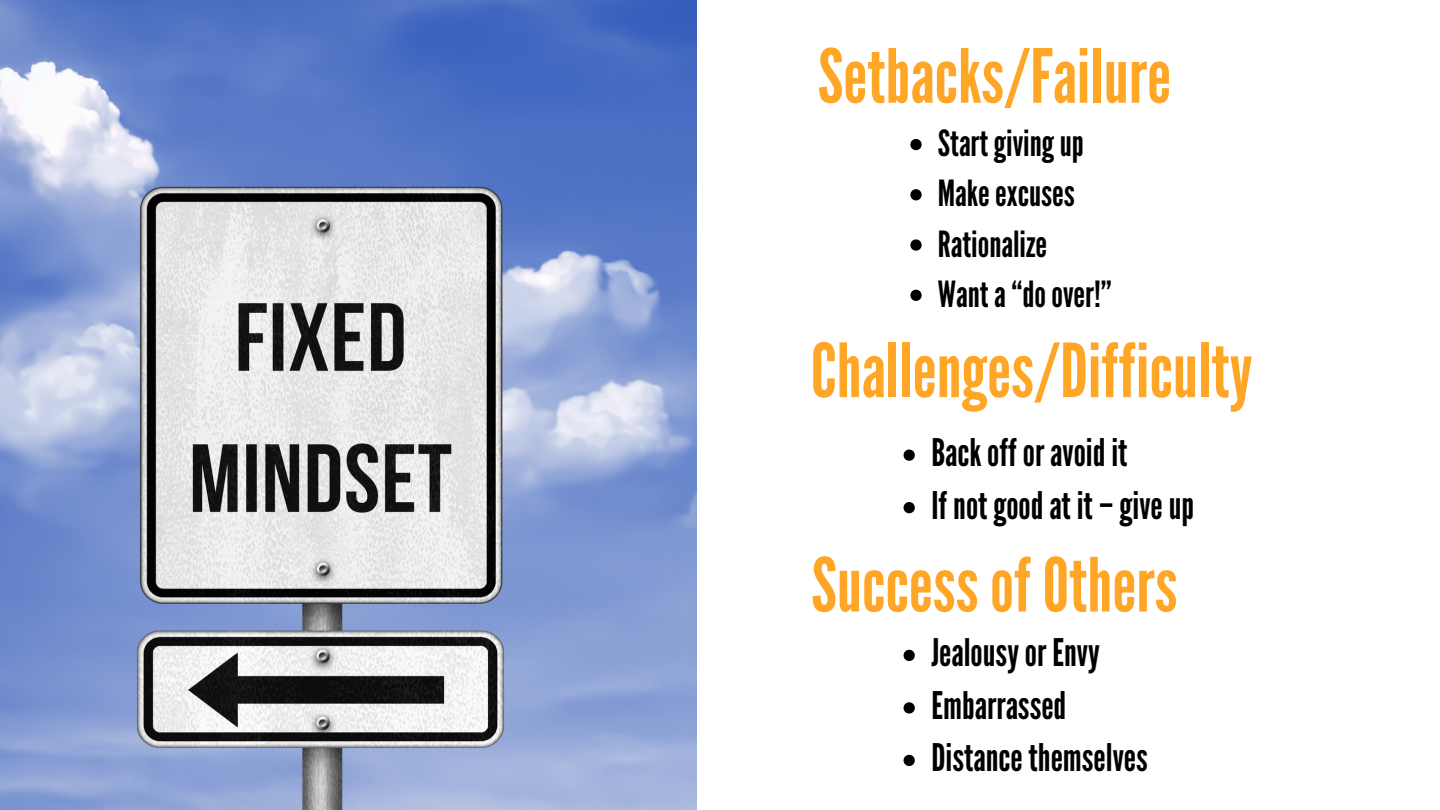
<style>
.page{position:relative;width:1440px;height:810px;background:#fff}
.page>*{position:absolute;margin:0;border:0;box-sizing:border-box;transform-origin:0 0}
.t1{font:74.4px "League Gothic";color:#ffa626}
.t2{font:38px/52.5px "League Gothic";color:#000}
.t3{font:36px/50.3px "League Gothic";color:#000}
</style>
<div class="page">
<img style="left:0;top:0;width:697px;height:810px">
<svg style="left:910px;top:139px;width:12px;height:11px"></svg>
<svg style="left:910px;top:189px;width:12px;height:11px"></svg>
<svg style="left:910px;top:239px;width:12px;height:12px"></svg>
<svg style="left:910px;top:290px;width:12px;height:11px"></svg>
<svg style="left:904px;top:450px;width:11px;height:11px"></svg>
<svg style="left:904px;top:502px;width:11px;height:11px"></svg>
<svg style="left:904px;top:650px;width:11px;height:11px"></svg>
<svg style="left:904px;top:702px;width:11px;height:12px"></svg>
<svg style="left:904px;top:755px;width:11px;height:11px"></svg>
<h1 class="t1" style="left:818px;top:32px;width:355px">Setbacks/Failure</h1>
<p class="t3" style="left:938px;top:118px;width:176px">Start giving up<br>Make excuses<br>Rationalize<br>Want a “do over!”</p>
<h1 class="t1" style="left:811px;top:326px;width:443px">Challenges/Difficulty</h1>
<p class="t2" style="left:931px;top:426px;width:264px">Back off or avoid it<br>If not good at it – give up</p>
<h1 class="t1" style="left:811px;top:541px;width:368px">Success of Others</h1>
<p class="t2" style="left:931px;top:627px;width:218px">Jealousy or Envy<br>Embarrassed<br>Distance themselves</p>
</div>
